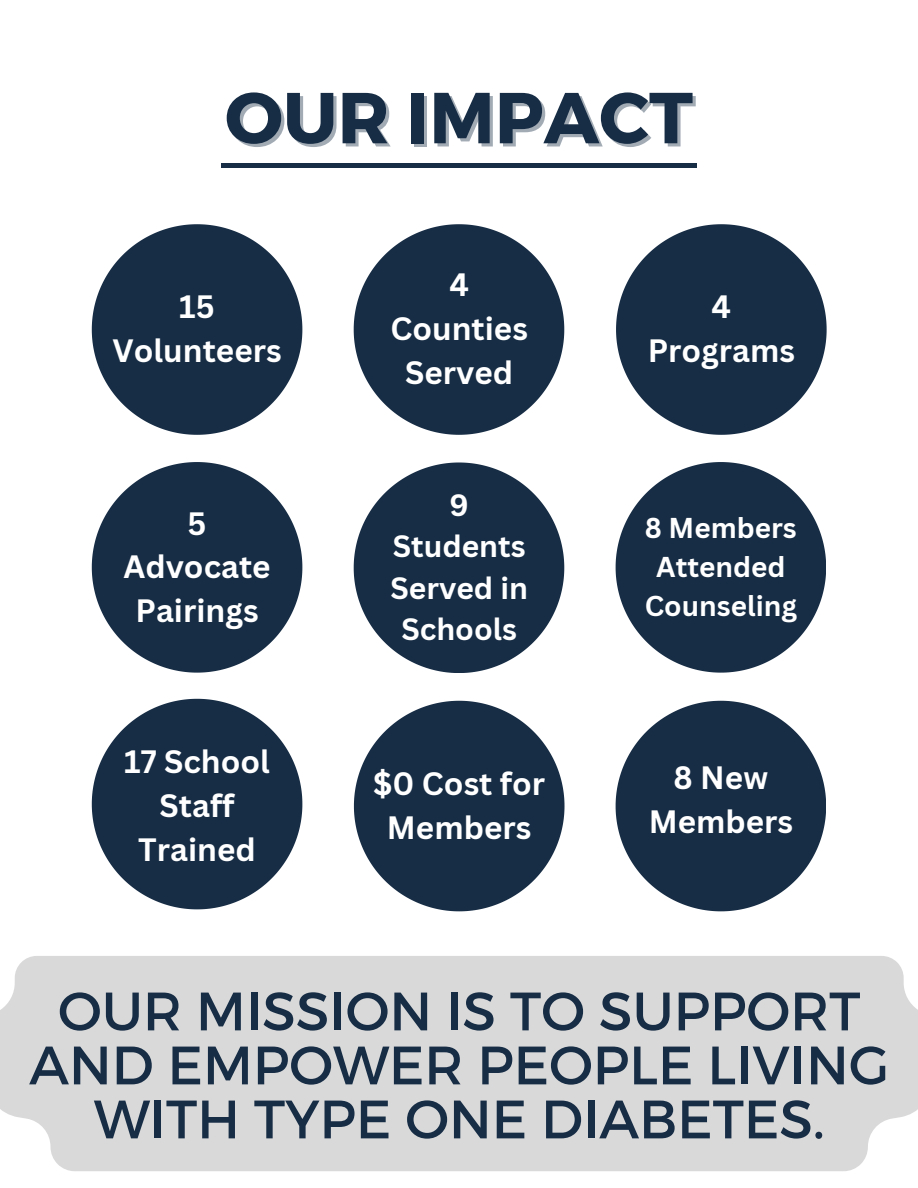
<style>
.page{position:relative;width:918px;height:1188px;background:#fff}
.page>*{position:absolute;margin:0;border:0;box-sizing:border-box;transform-origin:0 0}
.t1{font:700 72px "Montserrat";color:#172d45}
.t2{font:54px/54px "Montserrat";color:#172d45;text-align:center}
.t3{font:700 31.5px/43.8px "Canva Sans";color:#fff;text-align:center}
.t4{font:700 30px/41.7px "Canva Sans";color:#fff;text-align:center}
.t5{font:700 27.9px/39px "Canva Sans";color:#fff;text-align:center}
</style>
<div class="page">
<svg style="left:92px;top:224px;width:210px;height:211px;fill:#172d45"></svg>
<svg style="left:354px;top:224px;width:210px;height:211px;fill:#172d45"></svg>
<svg style="left:616px;top:224px;width:210px;height:211px;fill:#172d45"></svg>
<hr style="left:222px;top:163px;width:475px;height:4px;background:#172d45">
<svg style="left:354px;top:701px;width:210px;height:210px;fill:#172d45"></svg>
<svg style="left:92px;top:462px;width:210px;height:210px;fill:#172d45"></svg>
<div style="left:0;top:956px;width:918px;height:215px;background:#d9d9d9"></div>
<svg style="left:616px;top:462px;width:210px;height:210px;fill:#172d45"></svg>
<svg style="left:354px;top:462px;width:210px;height:211px;fill:#172d45"></svg>
<svg style="left:92px;top:699px;width:210px;height:210px;fill:#172d45"></svg>
<svg style="left:616px;top:701px;width:210px;height:210px;fill:#172d45"></svg>
<p class="t1" style="left:225px;top:71px;width:469px">OUR IMPACT</p>
<p class="t3" style="left:179px;top:284px;width:37px">15</p>
<p class="t3" style="left:112px;top:328px;width:171px">Volunteers</p>
<p class="t3" style="left:188px;top:500px;width:20px">5</p>
<p class="t3" style="left:124px;top:544px;width:149px">Advocate</p>
<p class="t3" style="left:136px;top:588px;width:125px">Pairings</p>
<p class="t3" style="left:124px;top:739px;width:147px">17 School<br>Staff<br>Trained</p>
<p class="t3" style="left:449px;top:262px;width:21px">4</p>
<p class="t3" style="left:390px;top:306px;width:139px">Counties</p>
<p class="t3" style="left:405px;top:350px;width:110px">Served</p>
<p class="t4" style="left:450px;top:483px;width:21px">9</p>
<p class="t4" style="left:393px;top:525px;width:134px">Students</p>
<p class="t4" style="left:390px;top:566px;width:139px">Served in<br>Schools</p>
<p class="t3" style="left:373px;top:761px;width:173px">$0 Cost for<br>Members</p>
<p class="t3" style="left:712px;top:284px;width:21px">4</p>
<p class="t3" style="left:648px;top:328px;width:149px">Programs</p>
<p class="t5" style="left:645px;top:508px;width:154px">8 Members<br>Attended<br>Counseling</p>
<p class="t3" style="left:674px;top:755px;width:96px">8 New</p>
<p class="t3" style="left:649px;top:799px;width:146px">Members</p>
<p class="t2" style="left:29px;top:981px;width:862px">OUR MISSION IS TO SUPPORT<br>AND EMPOWER PEOPLE LIVING<br>WITH TYPE ONE DIABETES.</p>
</div>
